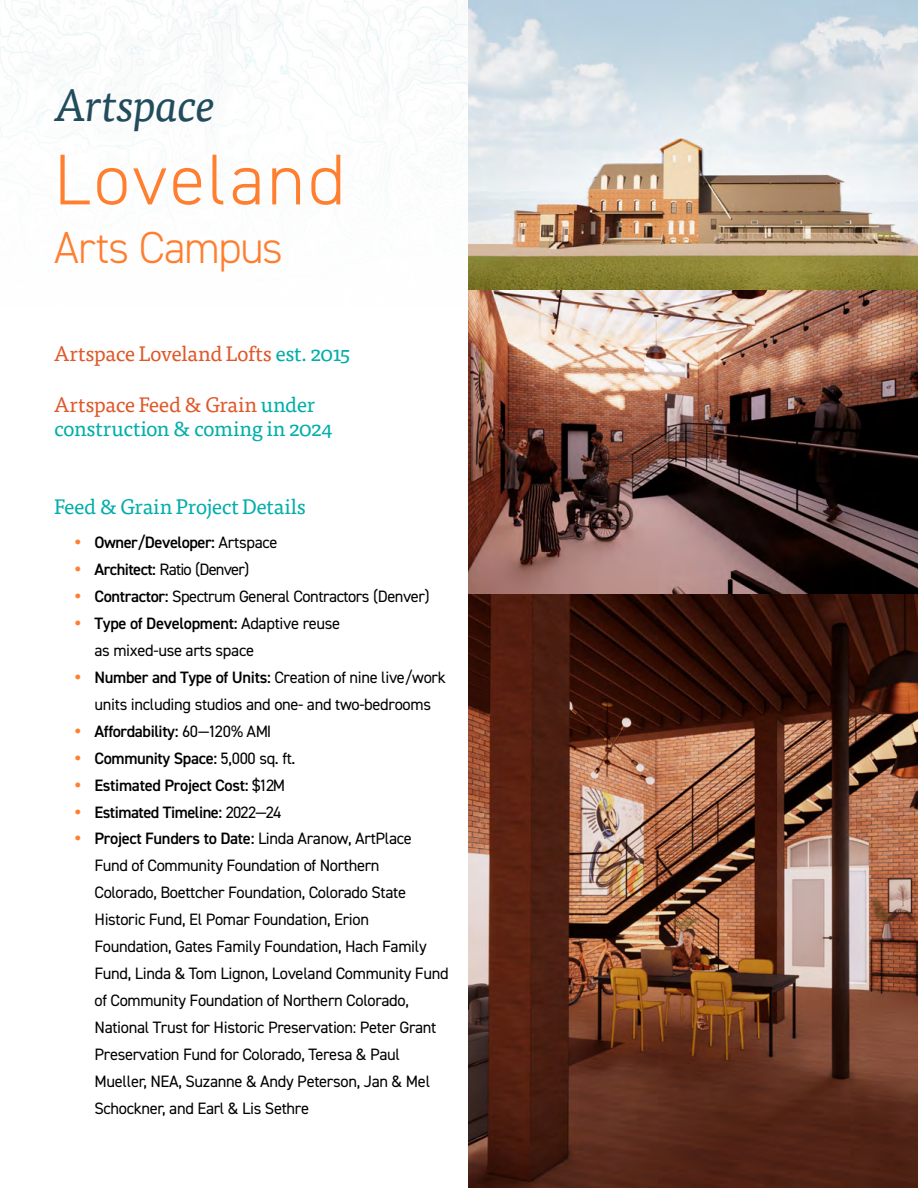
<style>
.page{position:relative;width:918px;height:1188px;background:#fff}
.page>*{position:absolute;margin:0;border:0;box-sizing:border-box;transform-origin:0 0}
.t1{font:300 72px "DIN2014";letter-spacing:.04em;color:#ff7e2f}
.t2{font:300 45px "DIN2014";letter-spacing:-.03em;color:#ff7e2f}
.t3{font:italic 45px "Tisa Pro";letter-spacing:-.03em;color:#224c5b}
.b2{font:21px/24px "Tisa Pro";letter-spacing:-.02em;color:#00aeaa}
.b2-2{font:21px "Tisa Pro";letter-spacing:-.015em;color:#de592b}
.t4{font:16.5px/27px "DIN2014";letter-spacing:-.02em;color:#000}
.s1{color:#00aeaa}
.s2{color:#de592b}
.s3{font-weight:600}
</style>
<div class="page">
<img style="left:0;top:0;width:468px;height:186px">
<img style="left:468px;top:0;width:450px;height:1188px">
<p class="t3" style="left:54px;top:72px;width:163px">Artspace</p>
<p class="t1" style="left:54px;top:136px;width:293px">Loveland</p>
<p class="t2" style="left:54px;top:220px;width:230px">Arts Campus</p>
<p class="b2-2" style="left:54px;top:339px;width:298px">Artspace Loveland Lofts <span class="s1">est. 2015</span></p>
<p class="b2" style="left:54px;top:392px;width:280px"><span class="s2">Artspace Feed &amp; Grain</span> under construction &amp; coming in 2024</p>
<p class="b2" style="left:54px;top:494px;width:254px">Feed &amp; Grain Project Details</p>
<p class="t4" style="left:94px;top:529px;width:356px"><span class="s3">Owner/Developer:</span> Artspace<br><span class="s3">Architect:</span> Ratio (Denver)<br><span class="s3">Contractor:</span> Spectrum General Contractors (Denver)<br><span class="s3">Type of Development:</span> Adaptive reuse<br>as mixed-use arts space<br><span class="s3">Number and Type of Units:</span> Creation of nine live/work units including studios and one- and two-bedrooms <span class="s3">Affordability:</span> 60—120% AMI<br><span class="s3">Community Space:</span> 5,000 sq. ft.<br><span class="s3">Estimated Project Cost:</span> $12M<br><span class="s3">Estimated Timeline:</span> 2022—24<br><span class="s3">Project Funders to Date:</span> Linda Aranow, ArtPlace Fund of Community Foundation of Northern<br>Colorado, Boettcher Foundation, Colorado State Historic Fund, El Pomar Foundation, Erion Foundation, Gates Family Foundation, Hach Family Fund, Linda &amp; Tom Lignon, Loveland Community Fund of Community Foundation of Northern Colorado, National Trust for Historic Preservation: Peter Grant Preservation Fund for Colorado, Teresa &amp; Paul Mueller, NEA, Suzanne &amp; Andy Peterson, Jan &amp; Mel Schockner, and Earl &amp; Lis Sethre</p>
</div>
